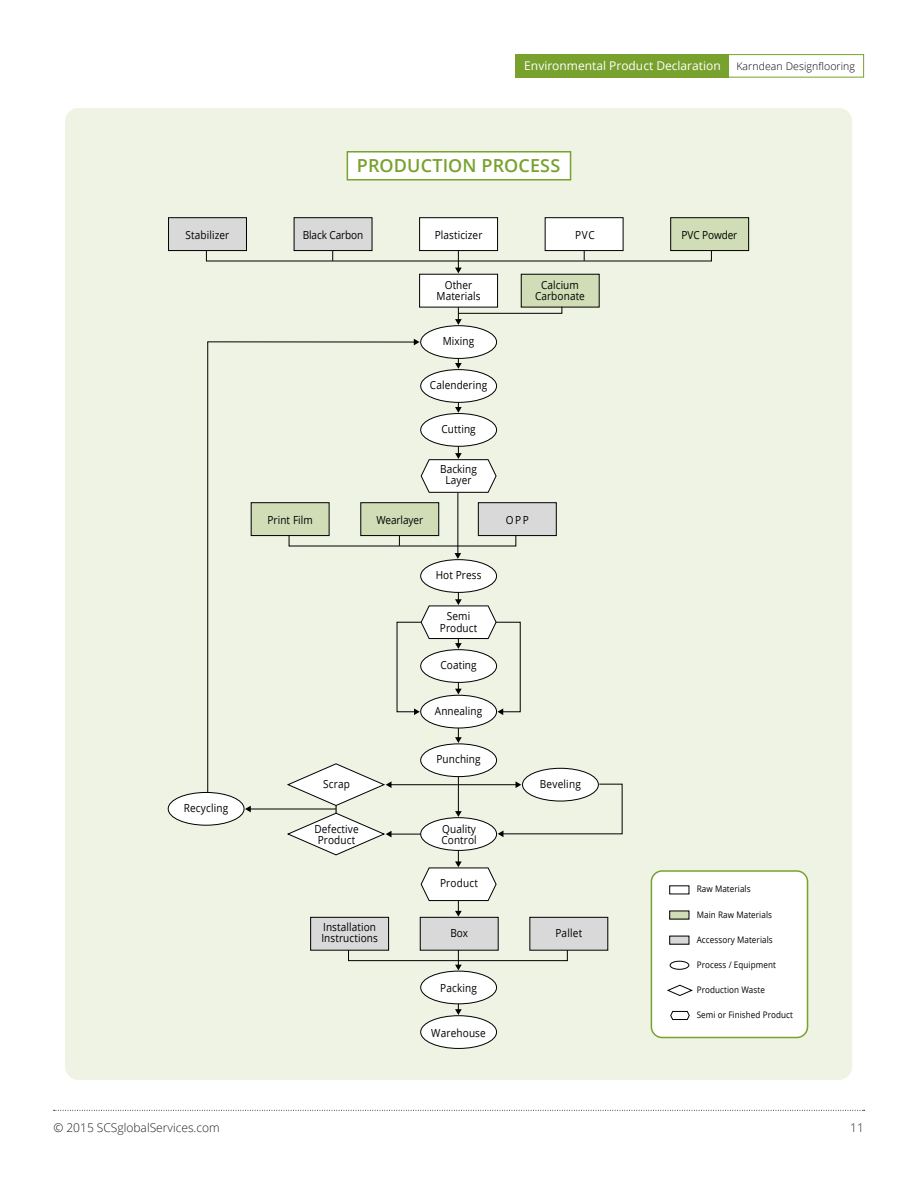
<style>
.page{position:relative;width:918px;height:1188px;background:#fff}
.page>*{position:absolute;margin:0;border:0;box-sizing:border-box;transform-origin:0 0}
.t1{font:600 18px "Open Sans";letter-spacing:.01em;color:#78a22d}
.t2{font:12px "Open Sans";color:#fff}
.t3{font:300 12px "Open Sans";color:#231f20}
.t4{font:11.1px/11.1px "Open Sans";letter-spacing:.01em;color:#000;text-align:center;scale:.9 1}
.t5{font:11.1px "Open Sans";letter-spacing:-.01em;color:#000;scale:.9 1}
.t6{font:300 10.5px "Open Sans";letter-spacing:.01em;color:#000015}
.t7{font:9px "Open Sans";letter-spacing:.01em;color:#000;scale:.9 1}
</style>
<div class="page">
<svg style="left:54px;top:1110px;width:811px;height:1px"></svg>
<div style="left:727px;top:54px;width:137px;height:24px;background:#fff;border:1px solid #78a22d"></div>
<div style="left:515px;top:54px;width:214px;height:24px;background:#78a22d"></div>
<div style="left:65px;top:108px;width:787px;height:972px;background:#eef3e3;border-radius:14px"></div>
<div style="left:545px;top:218px;width:78px;height:33px;background:#fff"></div>
<div style="left:545px;top:217px;width:78px;height:34px;border:1px solid #000"></div>
<div style="left:420px;top:218px;width:78px;height:33px;background:#fff"></div>
<div style="left:419px;top:217px;width:79px;height:34px;border:1px solid #000"></div>
<div style="left:671px;top:218px;width:78px;height:33px;background:#d0ddb6"></div>
<div style="left:670px;top:217px;width:79px;height:34px;border:1px solid #000"></div>
<div style="left:420px;top:274px;width:78px;height:33px;background:#fff"></div>
<div style="left:419px;top:274px;width:79px;height:33px;border:1px solid #000"></div>
<div style="left:521px;top:274px;width:78px;height:33px;background:#d0ddb6"></div>
<div style="left:521px;top:274px;width:79px;height:33px;border:1px solid #000"></div>
<div style="left:294px;top:218px;width:78px;height:33px;background:#d9d9d9"></div>
<div style="left:294px;top:217px;width:78px;height:34px;border:1px solid #000"></div>
<div style="left:169px;top:218px;width:77px;height:33px;background:#d9d9d9"></div>
<div style="left:168px;top:217px;width:79px;height:34px;border:1px solid #000"></div>
<svg style="left:207px;top:341px;width:209px;height:452px"></svg>
<svg style="left:414px;top:339px;width:6px;height:6px"></svg>
<hr style="left:391px;top:784px;width:66px;height:1px;background:#000">
<hr style="left:250px;top:809px;width:86px;height:1px;background:#000">
<svg style="left:245px;top:806px;width:6px;height:6px"></svg>
<hr style="left:457px;top:784px;width:60px;height:1px;background:#000">
<svg style="left:498px;top:781px;width:125px;height:56px"></svg>
<svg style="left:455px;top:252px;width:7px;height:21px"></svg>
<div style="left:347px;top:152px;width:224px;height:28px;background:#fff"></div>
<div style="left:347px;top:151px;width:224px;height:30px;border:2px solid #78a22d"></div>
<div style="left:651px;top:871px;width:157px;height:167px;background:#fff;border-radius:11px"></div>
<div style="left:651px;top:870px;width:157px;height:168px;border:2px solid #78a22d;border-radius:11px"></div>
<div style="left:206px;top:250px;width:506px;height:11px;border:1px solid #000"></div>
<div style="left:478px;top:503px;width:78px;height:33px;background:#d9d9d9"></div>
<div style="left:478px;top:502px;width:79px;height:34px;border:1px solid #000"></div>
<div style="left:361px;top:503px;width:78px;height:33px;background:#d0ddb6"></div>
<div style="left:360px;top:502px;width:79px;height:34px;border:1px solid #000"></div>
<div style="left:251px;top:503px;width:78px;height:33px;background:#d0ddb6"></div>
<div style="left:251px;top:502px;width:79px;height:34px;border:1px solid #000"></div>
<hr style="left:457px;top:493px;width:1px;height:61px;background:#000">
<svg style="left:455px;top:553px;width:6px;height:6px"></svg>
<div style="left:289px;top:535px;width:227px;height:11px;border:1px solid #000"></div>
<hr style="left:458px;top:927px;width:1px;height:39px;background:#000">
<svg style="left:455px;top:965px;width:7px;height:5px"></svg>
<div style="left:530px;top:917px;width:78px;height:33px;background:#d9d9d9"></div>
<div style="left:529px;top:917px;width:79px;height:34px;border:1px solid #000"></div>
<div style="left:420px;top:917px;width:78px;height:33px;background:#d9d9d9"></div>
<div style="left:420px;top:917px;width:79px;height:34px;border:1px solid #000"></div>
<div style="left:311px;top:917px;width:78px;height:33px;background:#d9d9d9"></div>
<div style="left:310px;top:917px;width:79px;height:34px;border:1px solid #000"></div>
<div style="left:348px;top:950px;width:220px;height:11px;border:1px solid #000"></div>
<svg style="left:455px;top:306px;width:108px;height:19px"></svg>
<svg style="left:455px;top:359px;width:7px;height:10px"></svg>
<svg style="left:455px;top:403px;width:7px;height:10px"></svg>
<div style="left:421px;top:326px;width:76px;height:32px;background:#fff;border-radius:50%"></div>
<div style="left:420px;top:325px;width:77px;height:34px;border:1px solid #000;border-radius:50%"></div>
<div style="left:421px;top:370px;width:76px;height:32px;background:#fff;border-radius:50%"></div>
<div style="left:420px;top:369px;width:77px;height:34px;border:1px solid #000;border-radius:50%"></div>
<div style="left:421px;top:414px;width:76px;height:32px;background:#fff;border-radius:50%"></div>
<div style="left:420px;top:413px;width:77px;height:34px;border:1px solid #000;border-radius:50%"></div>
<svg style="left:455px;top:728px;width:7px;height:15px"></svg>
<div style="left:421px;top:695px;width:76px;height:33px;background:#fff;border-radius:50%"></div>
<div style="left:420px;top:695px;width:77px;height:33px;border:1px solid #000;border-radius:50%"></div>
<div style="left:421px;top:560px;width:76px;height:32px;background:#fff;border-radius:50%"></div>
<div style="left:420px;top:559px;width:77px;height:34px;border:1px solid #000;border-radius:50%"></div>
<hr style="left:458px;top:774px;width:1px;height:38px;background:#000">
<svg style="left:455px;top:811px;width:7px;height:6px"></svg>
<hr style="left:458px;top:829px;width:1px;height:33px;background:#000">
<hr style="left:458px;top:879px;width:1px;height:33px;background:#000">
<svg style="left:455px;top:911px;width:7px;height:6px"></svg>
<div style="left:421px;top:744px;width:76px;height:33px;background:#fff;border-radius:50%"></div>
<div style="left:420px;top:743px;width:77px;height:34px;border:1px solid #000;border-radius:50%"></div>
<div style="left:168px;top:792px;width:76px;height:33px;background:#fff;border-radius:50%"></div>
<div style="left:168px;top:792px;width:76px;height:34px;border:1px solid #000;border-radius:50%"></div>
<div style="left:523px;top:768px;width:75px;height:33px;background:#fff;border-radius:50%"></div>
<div style="left:522px;top:768px;width:77px;height:33px;border:1px solid #000;border-radius:50%"></div>
<hr style="left:391px;top:834px;width:31px;height:1px;background:#000">
<div style="left:421px;top:818px;width:76px;height:32px;background:#fff;border-radius:50%"></div>
<div style="left:420px;top:817px;width:77px;height:34px;border:1px solid #000;border-radius:50%"></div>
<hr style="left:458px;top:972px;width:1px;height:38px;background:#000">
<svg style="left:455px;top:1009px;width:7px;height:6px"></svg>
<div style="left:421px;top:971px;width:76px;height:33px;background:#fff;border-radius:50%"></div>
<div style="left:420px;top:971px;width:77px;height:33px;border:1px solid #000;border-radius:50%"></div>
<div style="left:421px;top:1016px;width:76px;height:32px;background:#fff;border-radius:50%"></div>
<div style="left:420px;top:1015px;width:77px;height:34px;border:1px solid #000;border-radius:50%"></div>
<svg style="left:420px;top:443px;width:77px;height:50px"></svg>
<svg style="left:420px;top:861px;width:77px;height:41px"></svg>
<svg style="left:396px;top:590px;width:125px;height:125px"></svg>
<svg style="left:286px;top:763px;width:106px;height:93px"></svg>
<div style="left:670px;top:961px;width:19px;height:9px;border:1px solid #000;border-radius:50%"></div>
<svg style="left:670px;top:1011px;width:20px;height:9px"></svg>
<svg style="left:667px;top:984px;width:26px;height:12px"></svg>
<div style="left:670px;top:911px;width:19px;height:8px;background:#d0ddb6"></div>
<div style="left:670px;top:936px;width:19px;height:8px;background:#d9d9d9"></div>
<p class="t2" style="left:524px;top:57px;width:198px">Environmental Product Declaration</p>
<p class="t6" style="left:736px;top:59px;width:120px">Karndean Designflooring</p>
<p class="t1" style="left:357px;top:153px;width:205px">PRODUCTION PROCESS</p>
<p class="t4" style="left:435px;top:229px;width:55px">Plasticizer</p>
<p class="t4" style="left:575px;top:229px;width:23px">PVC</p>
<p class="t4" style="left:186px;top:229px;width:50px">Stabilizer</p>
<p class="t5" style="left:303px;top:227px;width:69px">Black Carbon</p>
<p class="t5" style="left:682px;top:227px;width:64px">PVC Powder</p>
<p class="t4" style="left:437px;top:279px;width:51px">Other<br>Materials</p>
<p class="t4" style="left:443px;top:335px;width:37px">Mixing</p>
<p class="t4" style="left:430px;top:379px;width:65px">Calendering</p>
<p class="t4" style="left:441px;top:423px;width:40px">Cutting</p>
<p class="t4" style="left:440px;top:463px;width:43px">Backing<br>Layer</p>
<p class="t4" style="left:535px;top:279px;width:57px">Calcium<br>Carbonate</p>
<p class="t4" style="left:267px;top:514px;width:52px">Print Film</p>
<p class="t5" style="left:376px;top:512px;width:53px">Wearlayer</p>
<p class="t4" style="left:506px;top:514px;width:27px">OPP</p>
<p class="t4" style="left:436px;top:569px;width:52px">Hot Press</p>
<p class="t4" style="left:440px;top:611px;width:43px">Semi<br>Product</p>
<p class="t4" style="left:440px;top:659px;width:42px">Coating</p>
<p class="t4" style="left:435px;top:705px;width:54px">Annealing</p>
<p class="t4" style="left:184px;top:802px;width:51px">Recycling</p>
<p class="t4" style="left:436px;top:754px;width:51px">Punching</p>
<p class="t4" style="left:323px;top:778px;width:31px">Scrap</p>
<p class="t4" style="left:314px;top:823px;width:51px">Defective<br>Product</p>
<p class="t4" style="left:441px;top:823px;width:41px;text-align:left">Quality<br>Control</p>
<p class="t4" style="left:440px;top:877px;width:44px">Product</p>
<p class="t4" style="left:540px;top:778px;width:47px">Beveling</p>
<p class="t4" style="left:321px;top:921px;width:64px;text-align:left">Installation<br>Instructions</p>
<p class="t4" style="left:450px;top:927px;width:21px">Box</p>
<p class="t4" style="left:555px;top:927px;width:31px">Pallet</p>
<p class="t4" style="left:440px;top:982px;width:42px">Packing</p>
<p class="t4" style="left:431px;top:1027px;width:62px">Warehouse</p>
<p class="t7" style="left:697px;top:883px;width:61px">Raw Materials</p>
<p class="t7" style="left:697px;top:908px;width:85px">Main Raw Materials</p>
<p class="t7" style="left:697px;top:933px;width:86px">Accessory Materials</p>
<p class="t7" style="left:697px;top:959px;width:90px">Process / Equipment</p>
<p class="t7" style="left:697px;top:984px;width:77px">Production Waste</p>
<p class="t7" style="left:697px;top:1008px;width:108px">Semi or Finished Product</p>
<p class="t3" style="left:53px;top:1120px;width:168px">© 2015 SCSglobalServices.com</p>
<p class="t3" style="left:850px;top:1120px;width:15px">11</p>
</div>
